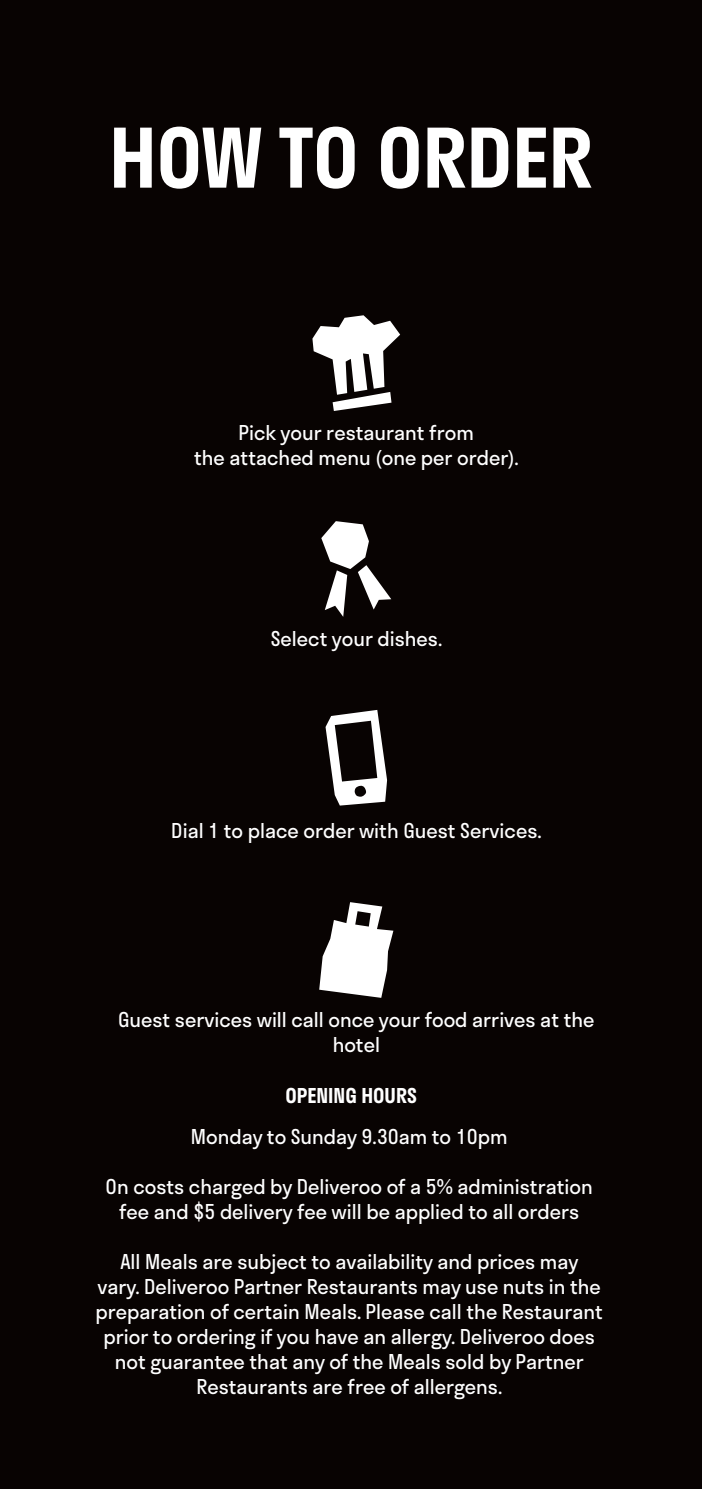
<style>
.page{position:relative;width:702px;height:1489px;background:#fff}
.page>*{position:absolute;margin:0;border:0;box-sizing:border-box;transform-origin:0 0}
.t1{font:600 80px "Stratos Deliveroo";color:#fff}
.t2{font:20px/25px "Stratos Deliveroo";color:#fff;text-align:center}
.t3{font:600 20px "Stratos Deliveroo";color:#fff}
</style>
<div class="page">
<div style="left:0;top:0;width:702px;height:1488px;background:#080302"></div>
<svg style="left:312px;top:315px;width:88px;height:96px"></svg>
<svg style="left:325px;top:710px;width:62px;height:95px"></svg>
<svg style="left:319px;top:902px;width:74px;height:95px"></svg>
<svg style="left:321px;top:521px;width:70px;height:96px"></svg>
<h1 class="t1" style="left:109px;top:94px;width:485px">HOW TO ORDER</h1>
<p class="t2" style="left:194px;top:419px;width:326px">Pick your restaurant from<br>the attached menu (one per order).</p>
<p class="t2" style="left:271px;top:625px;width:173px">Select your dishes.</p>
<p class="t2" style="left:171px;top:817px;width:372px">Dial 1 to place order with Guest Services.</p>
<p class="t2" style="left:118px;top:1006px;width:478px">Guest services will call once your food arrives at the hotel</p>
<p class="t3" style="left:285px;top:1079px;width:133px">OPENING HOURS</p>
<p class="t2" style="left:191px;top:1122px;width:318px">Monday to Sunday 9.30am to 10pm</p>
<p class="t2" style="left:106px;top:1172px;width:488px">On costs charged by Deliveroo of a 5% administration fee and $5 delivery fee will be applied to all orders</p>
<p class="t2" style="left:95px;top:1247px;width:509px">All Meals are subject to availability and prices may<br>vary. Deliveroo Partner Restaurants may use nuts in the preparation of certain Meals. Please call the Restaurant prior to ordering if you have an allergy. Deliveroo does not guarantee that any of the Meals sold by Partner Restaurants are free of allergens.</p>
</div>
